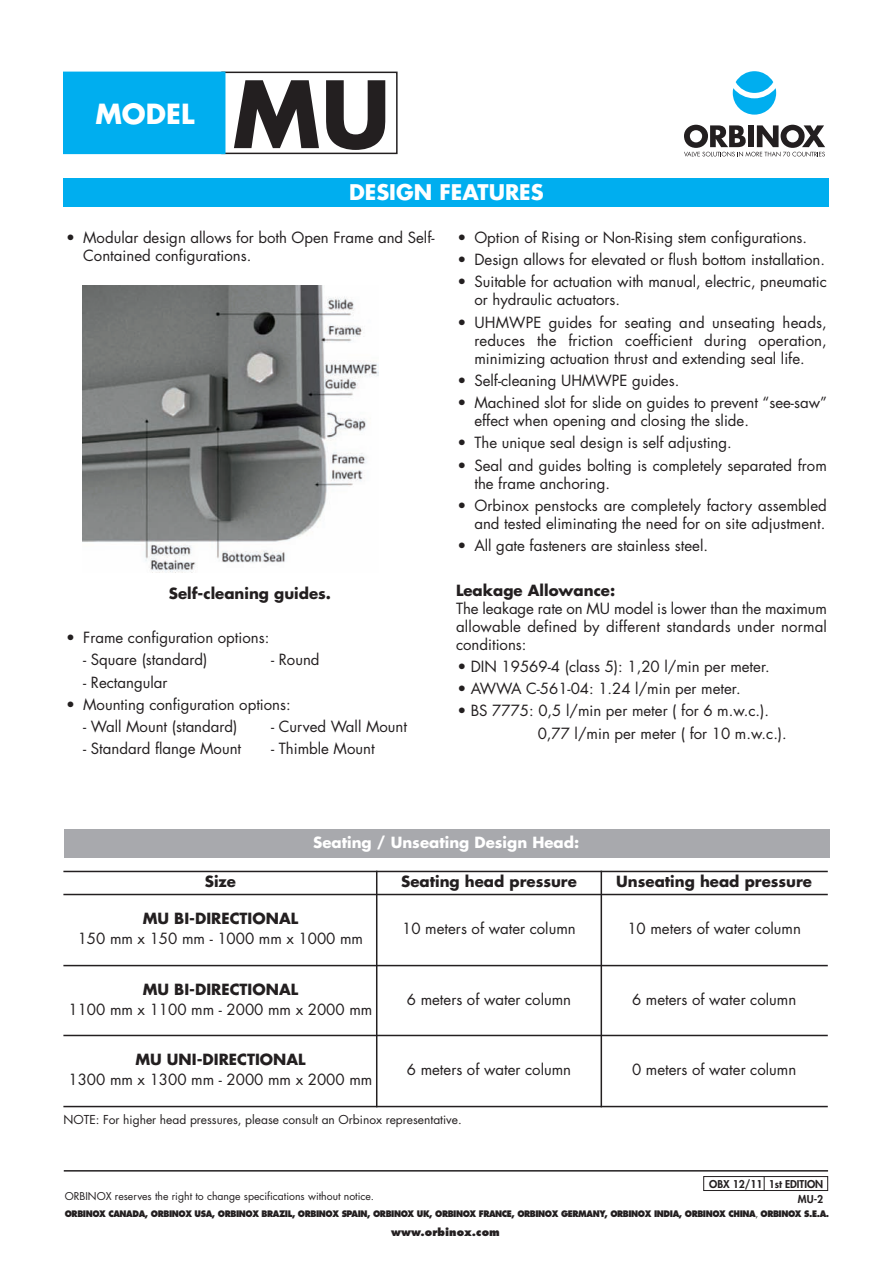
<style>
.page{position:relative;width:893px;height:1263px;background:#fff}
.page>*{position:absolute;margin:0;border:0;box-sizing:border-box;transform-origin:0 0}
.t1{font:700 90px "Futura";color:#231f20}
.t2{font:700 27px "Futura";color:#fff}
.t3{font:700 21px "Futura";color:#fff}
.t4{font:15px/18px "Futura";color:#231f20}
.t5{font:700 15px "Futura";color:#231f20}
.t6{font:700 15px "Futura";color:#fff}
.t7{font:12px "Futura";color:#231f20}
.t8{font:10.5px "Futura";color:#231f20}
.t9{font:800 10.5px/15px "Futura";color:#231f20;text-align:right}
.t10{font:800 10.5px "Futura";color:#231f20}
.t11{font:800 8.7px "Futura";letter-spacing:-.05em;color:#231f20;scale:.92 1}
.s1{font-weight:400}
</style>
<div class="page">
<div style="left:221px;top:72px;width:177px;height:82px;border:2px solid #231f20"></div>
<div style="left:65px;top:73px;width:159px;height:80px;background:#00aeef"></div>
<div style="left:63px;top:72px;width:162px;height:82px;border:2px solid #00aeef"></div>
<hr style="left:64px;top:1170px;width:764px;height:1px;background:#231f20">
<div style="left:703px;top:1176px;width:125px;height:15px;border:1px solid #231f20"></div>
<svg style="left:764px;top:1176px;width:1px;height:14px"></svg>
<div style="left:736px;top:71px;width:37px;height:22px;background:#00aeef;border-radius:50%"></div>
<svg style="left:733px;top:88px;width:43px;height:27px"></svg>
<svg style="left:684px;top:125px;width:141px;height:32px"></svg>
<div style="left:64px;top:179px;width:765px;height:28px;background:#00aeef"></div>
<img style="left:83px;top:285px;width:295px;height:288px">
<div style="left:64px;top:829px;width:765px;height:28px;background:#a8a9ad"></div>
<hr style="left:376px;top:871px;width:1px;height:236px;background:#231f20">
<hr style="left:601px;top:871px;width:1px;height:236px;background:#231f20">
<hr style="left:63px;top:871px;width:765px;height:1px;background:#231f20">
<hr style="left:63px;top:894px;width:765px;height:1px;background:#231f20">
<hr style="left:63px;top:965px;width:765px;height:1px;background:#231f20">
<hr style="left:63px;top:1035px;width:765px;height:1px;background:#231f20">
<hr style="left:63px;top:1106px;width:765px;height:1px;background:#231f20">
<h2 class="t2" style="left:95px;top:101px;width:100px">MODEL</h2>
<h1 class="t1" style="left:232px;top:73px;width:160px">MU</h1>
<h3 class="t3" style="left:349px;top:183px;width:196px">DESIGN FEATURES</h3>
<p class="t4" style="left:83px;top:230px;width:353px;text-indent:-17px">• Modular design allows for both Open Frame and Self-<br>Contained configurations.</p>
<p class="t5" style="left:169px;top:586px;width:164px">Self-cleaning guides.</p>
<p class="t4" style="left:66px;top:630px;width:205px">• Frame configuration options:</p>
<p class="t4" style="left:83px;top:652px;width:126px">- Square (standard)</p>
<p class="t4" style="left:271px;top:652px;width:50px">- Round</p>
<p class="t4" style="left:83px;top:674px;width:86px">- Rectangular</p>
<p class="t4" style="left:66px;top:697px;width:226px">• Mounting configuration options:</p>
<p class="t4" style="left:83px;top:719px;width:156px">- Wall Mount (standard)</p>
<p class="t4" style="left:271px;top:719px;width:137px">- Curved Wall Mount</p>
<p class="t4" style="left:83px;top:741px;width:159px">- Standard flange Mount</p>
<p class="t4" style="left:271px;top:741px;width:105px">- Thimble Mount</p>
<p class="t4" style="left:457px;top:230px;width:351px">• Option of Rising or Non-Rising stem configurations.</p>
<p class="t4" style="left:457px;top:252px;width:369px">• Design allows for elevated or flush bottom installation.</p>
<p class="t4" style="left:474px;top:274px;width:354px;text-indent:-17px">• Suitable for actuation with manual, electric, pneumatic or hydraulic actuators.</p>
<p class="t4" style="left:474px;top:314px;width:354px;text-align:justify;text-indent:-17px">• UHMWPE guides for seating and unseating heads, reduces the friction coefficient during operation, minimizing actuation thrust and extending seal life.</p>
<p class="t4" style="left:457px;top:373px;width:224px">• Self-cleaning UHMWPE guides.</p>
<p class="t4" style="left:474px;top:395px;width:354px;text-indent:-17px">• Machined slot for slide on guides to prevent “see-saw” effect when opening and closing the slide.</p>
<p class="t4" style="left:457px;top:435px;width:276px">• The unique seal design is self adjusting.</p>
<p class="t4" style="left:474px;top:457px;width:354px;text-indent:-17px">• Seal and guides bolting is completely separated from the frame anchoring.</p>
<p class="t4" style="left:457px;top:498px;width:371px;text-align:right">• Orbinox penstocks are completely factory assembled and tested eliminating the need for on site adjustment.</p>
<p class="t4" style="left:457px;top:538px;width:252px">• All gate fasteners are stainless steel.</p>
<p class="t5" style="left:456px;top:583px;width:161px">Leakage Allowance:</p>
<p class="t4" style="left:456px;top:600px;width:372px;text-align:justify">The leakage rate on MU model is lower than the maximum allowable defined by different standards under normal conditions:</p>
<p class="t4" style="left:457px;top:659px;width:314px">• DIN 19569-4 (class 5): 1,20 l/min per meter.</p>
<p class="t4" style="left:457px;top:681px;width:285px">• AWWA C-561-04: 1.24 l/min per meter.</p>
<p class="t4" style="left:538px;top:701px;width:251px;line-height:22.2px;text-indent:-80px">• BS 7775: 0,5 l/min per meter ( for 6 m.w.c.).<br>0,77 l/min per meter ( for 10 m.w.c.).</p>
<p class="t6" style="left:313px;top:836px;width:267px">Seating / Unseating Design Head:</p>
<p class="t5" style="left:205px;top:875px;width:33px">Size</p>
<p class="t5" style="left:401px;top:875px;width:177px">Seating head pressure</p>
<p class="t5" style="left:616px;top:875px;width:197px">Unseating head pressure</p>
<p class="t5" style="left:143px;top:912px;width:157px">MU BI-DIRECTIONAL</p>
<p class="t4" style="left:78px;top:931px;width:287px">150 mm x 150 mm - 1000 mm x 1000 mm</p>
<p class="t4" style="left:402px;top:921px;width:175px">10 meters of water column</p>
<p class="t4" style="left:627px;top:921px;width:175px">10 meters of water column</p>
<p class="t5" style="left:143px;top:982px;width:157px">MU BI-DIRECTIONAL</p>
<p class="t4" style="left:69px;top:1001px;width:305px">1100 mm x 1100 mm - 2000 mm x 2000 mm</p>
<p class="t5" style="left:135px;top:1053px;width:172px">MU UNI-DIRECTIONAL</p>
<p class="t4" style="left:69px;top:1072px;width:305px">1300 mm x 1300 mm - 2000 mm x 2000 mm</p>
<p class="t4" style="left:407px;top:991px;width:166px">6 meters of water column</p>
<p class="t4" style="left:632px;top:991px;width:166px">6 meters of water column</p>
<p class="t4" style="left:407px;top:1062px;width:166px">6 meters of water column</p>
<p class="t4" style="left:632px;top:1062px;width:166px">0 meters of water column</p>
<p class="t7" style="left:63px;top:1114px;width:400px">NOTE: For higher head pressures, please consult an Orbinox representative.</p>
<p class="t9" style="left:709px;top:1177px;width:115px">OBX 12/11 1st EDITION<br>MU-2</p>
<p class="t11" style="left:65px;top:1210px;width:832px">ORBINOX CANADA, ORBINOX USA, ORBINOX BRAZIL, ORBINOX SPAIN, ORBINOX UK, ORBINOX FRANCE, ORBINOX GERMANY, ORBINOX INDIA, ORBINOX CHINA<span class="s1">,</span> ORBINOX S.E.A.</p>
<p class="t10" style="left:391px;top:1227px;width:110px">www.orbinox.com</p>
<p class="t8" style="left:65px;top:1192px;width:311px">ORBINOX reserves the right to change specifications without notice.</p>
</div>
